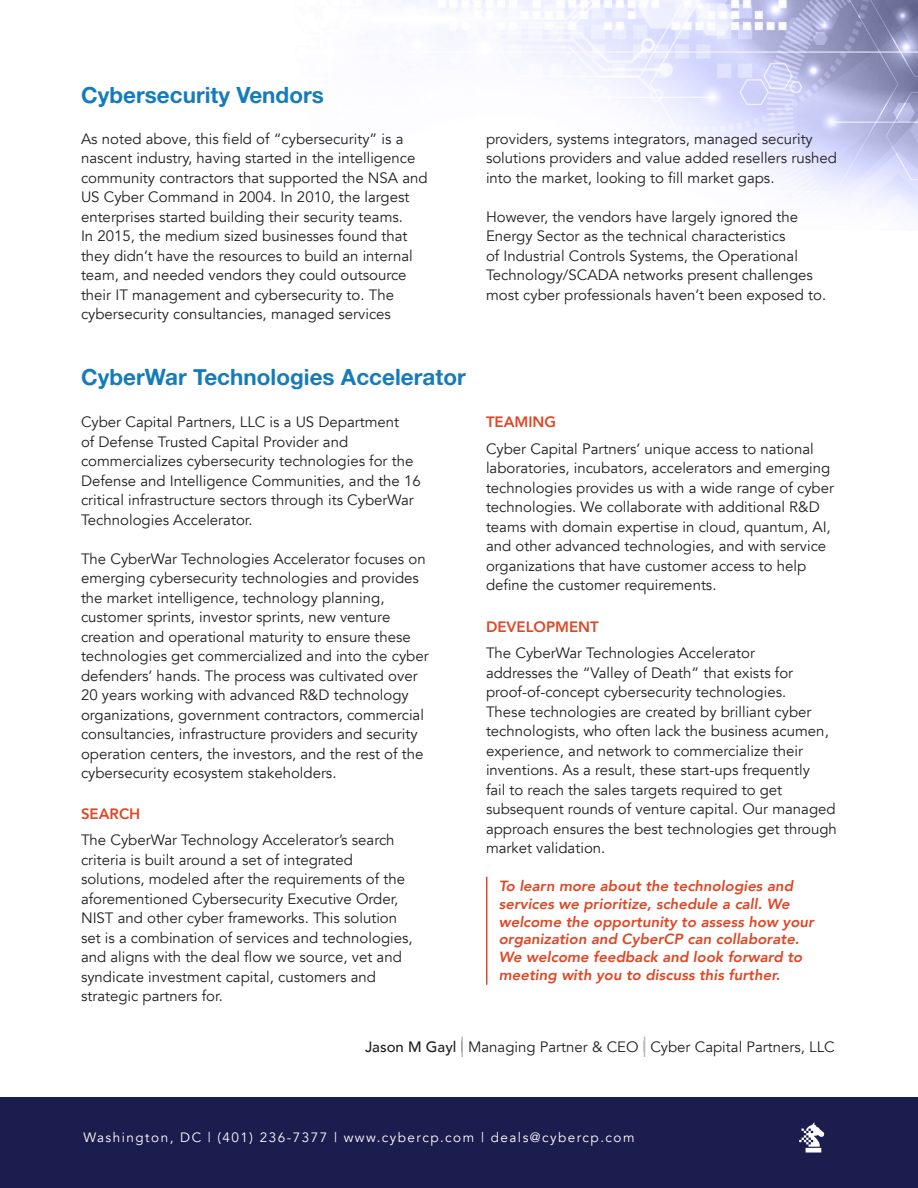
<style>
.page{position:relative;width:918px;height:1188px;background:#fff}
.page>*{position:absolute;margin:0;border:0;box-sizing:border-box;transform-origin:0 0}
.t1{font:22.5px "Alte Haas Grotesk Bold";color:#157cbc}
.t2{font:15px/19.5px "Avenir";color:#231f20}
.t3{font:800 15px "Avenir";color:#df4725}
.t4{font:italic 800 14.7px/17.7px "Avenir";color:#df4725}
.t5{font:13.5px "Avenir";letter-spacing:.11em;color:#fff}
.s1{font-weight:500}
</style>
<div class="page">
<div style="left:0;top:1097px;width:918px;height:91px;background:#1a1d4d"></div>
<div style="left:806px;top:1148px;width:15px;height:5px;background:#fff"></div>
<svg style="left:799px;top:1122px;width:25px;height:25px"></svg>
<img style="left:397px;top:0;width:521px;height:216px">
<hr style="left:486px;top:877px;width:1px;height:108px;background:#df4725">
<hr style="left:461px;top:1036px;width:2px;height:21px;background:#bababa">
<svg style="left:644px;top:1036px;width:1px;height:21px"></svg>
<p class="t1" style="left:81px;top:81px;width:244px">Cybersecurity Vendors</p>
<p class="t2" style="left:81px;top:129px;width:348px">As noted above, this field of “cybersecurity” is a nascent industry, having started in the intelligence community contractors that supported the NSA and US Cyber Command in 2004. In 2010, the largest enterprises started building their security teams.<br>In 2015, the medium sized businesses found that they didn’t have the resources to build an internal team, and needed vendors they could outsource their IT management and cybersecurity to. The cybersecurity consultancies, managed services</p>
<p class="t2" style="left:486px;top:129px;width:353px">providers, systems integrators, managed security solutions providers and value added resellers rushed into the market, looking to fill market gaps.</p>
<p class="t2" style="left:486px;top:207px;width:342px">However, the vendors have largely ignored the Energy Sector as the technical characteristics<br>of Industrial Controls Systems, the Operational Technology/SCADA networks present challenges most cyber professionals haven’t been exposed to.</p>
<p class="t1" style="left:81px;top:363px;width:386px">CyberWar Technologies Accelerator</p>
<p class="t2" style="left:81px;top:413px;width:341px">Cyber Capital Partners, LLC is a US Department<br>of Defense Trusted Capital Provider and commercializes cybersecurity technologies for the Defense and Intelligence Communities, and the 16 critical infrastructure sectors through its CyberWar Technologies Accelerator.</p>
<p class="t2" style="left:81px;top:549px;width:349px">The CyberWar Technologies Accelerator focuses on emerging cybersecurity technologies and provides the market intelligence, technology planning, customer sprints, investor sprints, new venture creation and operational maturity to ensure these technologies get commercialized and into the cyber defenders’ hands. The process was cultivated over 20 years working with advanced R&amp;D technology organizations, government contractors, commercial consultancies, infrastructure providers and security operation centers, the investors, and the rest of the cybersecurity ecosystem stakeholders.</p>
<p class="t3" style="left:81px;top:802px;width:61px">SEARCH</p>
<p class="t2" style="left:81px;top:831px;width:333px">The CyberWar Technology Accelerator’s search criteria is built around a set of integrated solutions, modeled after the requirements of the aforementioned Cybersecurity Executive Order, NIST and other cyber frameworks. This solution set is a combination of services and technologies, and aligns with the deal flow we source, vet and syndicate investment capital, customers and strategic partners for.</p>
<p class="t3" style="left:486px;top:410px;width:72px">TEAMING</p>
<p class="t2" style="left:486px;top:439px;width:350px">Cyber Capital Partners’ unique access to national laboratories, incubators, accelerators and emerging technologies provides us with a wide range of cyber technologies. We collaborate with additional R&amp;D teams with domain expertise in cloud, quantum, AI, and other advanced technologies, and with service organizations that have customer access to help define the customer requirements.</p>
<p class="t3" style="left:486px;top:615px;width:114px">DEVELOPMENT</p>
<p class="t2" style="left:486px;top:644px;width:352px">The CyberWar Technologies Accelerator<br>addresses the “Valley of Death” that exists for proof-of-concept cybersecurity technologies.<br>These technologies are created by brilliant cyber technologists, who often lack the business acumen, experience, and network to commercialize their inventions. As a result, these start-ups frequently<br>fail to reach the sales targets required to get subsequent rounds of venture capital. Our managed approach ensures the best technologies get through market validation.</p>
<p class="t4" style="left:499px;top:878px;width:317px">To learn more about the technologies and services we prioritize, schedule a call. We welcome the opportunity to assess how your organization and CyberCP can collaborate.<br>We welcome feedback and look forward to meeting with you to discuss this further.</p>
<p class="t2" style="left:365px;top:1037px;width:471px"><span class="s1">Jason M Gayl</span> | Managing Partner &amp; CEO | Cyber Capital Partners, LLC</p>
<p class="t5" style="left:83px;top:1129px;width:553px">Washington, DC | (401) 236-7377 | www.cybercp.com | deals@cybercp.com</p>
</div>
